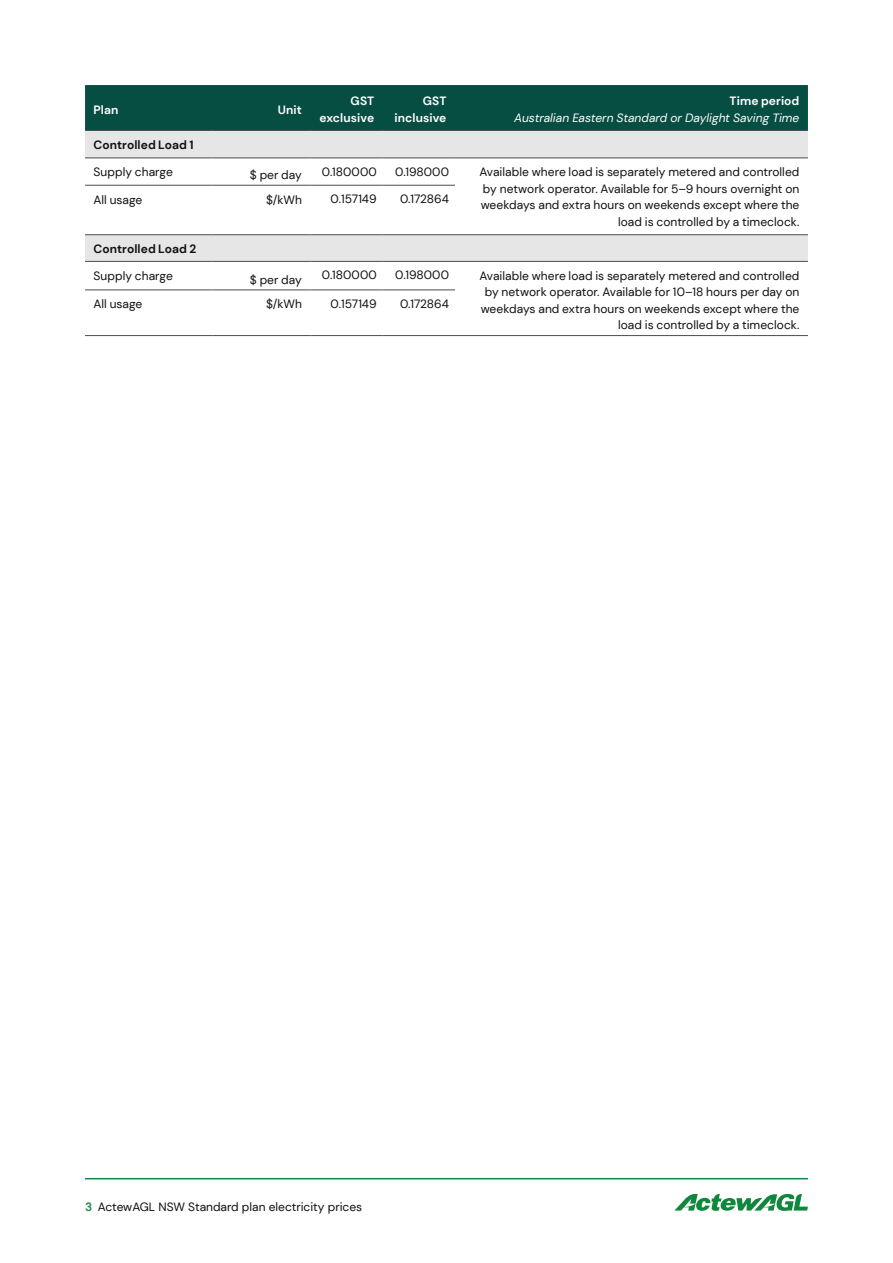
<style>
.page{position:relative;width:893px;height:1263px;background:#fff}
.page>*{position:absolute;margin:0;border:0;box-sizing:border-box;transform-origin:0 0}
.Table_body_right_align{font:12px/16.5px "DM Sans";color:#0f0f0f;text-align:right}
.Table_body_right_align-2{font:italic 12px/16.5px "DM Sans";color:#fff;text-align:right}
.Table_body{font:12px "DM Sans";letter-spacing:.005em;color:#0f0f0f}
.Table_body-2{font:700 12px "DM Sans";letter-spacing:.005em;color:#0f0f0f}
.Table_body_right_align-3{font:700 12px/16.5px "DM Sans";letter-spacing:.01em;color:#fff;text-align:right}
.Table_body-3{font:700 12px "DM Sans";color:#fff}
.s1{font-weight:700;font-style:normal}
.s2{font-weight:700;color:#1f8e49}
</style>
<div class="page">
<hr style="left:85px;top:1178px;width:723px;height:1px;background:#11873d">
<svg style="left:674px;top:1194px;width:134px;height:17px"></svg>
<div style="left:85px;top:85px;width:723px;height:45px;background:#064d42"></div>
<svg style="left:85px;top:131px;width:723px;height:130px"></svg>
<hr style="left:85px;top:130px;width:128px;height:1px;background:#4d4d4d">
<hr style="left:213px;top:130px;width:97px;height:1px;background:#4d4d4d">
<hr style="left:310px;top:130px;width:73px;height:1px;background:#4d4d4d">
<hr style="left:383px;top:130px;width:72px;height:1px;background:#4d4d4d">
<hr style="left:455px;top:130px;width:353px;height:1px;background:#4d4d4d">
<hr style="left:455px;top:335px;width:353px;height:1px;background:#4d4d4d">
<hr style="left:85px;top:290px;width:128px;height:1px;background:#4d4d4d">
<hr style="left:213px;top:290px;width:97px;height:1px;background:#4d4d4d">
<hr style="left:85px;top:335px;width:128px;height:1px;background:#4d4d4d">
<hr style="left:213px;top:335px;width:97px;height:1px;background:#4d4d4d">
<hr style="left:85px;top:185px;width:128px;height:1px;background:#4d4d4d">
<hr style="left:213px;top:185px;width:97px;height:1px;background:#4d4d4d">
<hr style="left:85px;top:158px;width:128px;height:1px;background:#4d4d4d">
<hr style="left:213px;top:158px;width:97px;height:1px;background:#4d4d4d">
<hr style="left:455px;top:158px;width:353px;height:1px;background:#4d4d4d">
<hr style="left:85px;top:234px;width:128px;height:1px;background:#4d4d4d">
<hr style="left:213px;top:234px;width:97px;height:1px;background:#4d4d4d">
<hr style="left:455px;top:234px;width:353px;height:1px;background:#4d4d4d">
<hr style="left:85px;top:261px;width:128px;height:1px;background:#4d4d4d">
<hr style="left:213px;top:261px;width:97px;height:1px;background:#4d4d4d">
<hr style="left:455px;top:261px;width:353px;height:1px;background:#4d4d4d">
<hr style="left:310px;top:185px;width:73px;height:1px;background:#4d4d4d">
<hr style="left:383px;top:185px;width:72px;height:1px;background:#4d4d4d">
<hr style="left:310px;top:234px;width:73px;height:1px;background:#4d4d4d">
<hr style="left:383px;top:234px;width:72px;height:1px;background:#4d4d4d">
<hr style="left:310px;top:290px;width:73px;height:1px;background:#4d4d4d">
<hr style="left:383px;top:290px;width:72px;height:1px;background:#4d4d4d">
<hr style="left:310px;top:335px;width:73px;height:1px;background:#4d4d4d">
<hr style="left:383px;top:335px;width:72px;height:1px;background:#4d4d4d">
<hr style="left:310px;top:158px;width:73px;height:1px;background:#4d4d4d">
<hr style="left:383px;top:158px;width:72px;height:1px;background:#4d4d4d">
<hr style="left:310px;top:261px;width:73px;height:1px;background:#4d4d4d">
<hr style="left:383px;top:261px;width:72px;height:1px;background:#4d4d4d">
<p class="Table_body-3" style="left:94px;top:102px;width:26px">Plan</p>
<p class="Table_body_right_align-3" style="left:278px;top:101px;width:26px">Unit</p>
<p class="Table_body_right_align-3" style="left:319px;top:93px;width:56px">GST exclusive</p>
<p class="Table_body_right_align-3" style="left:394px;top:93px;width:53px">GST inclusive</p>
<p class="Table_body_right_align-2" style="left:514px;top:93px;width:287px"><span class="s1">Time period<br></span>Australian Eastern Standard or Daylight Saving Time</p>
<p class="Table_body-2" style="left:94px;top:137px;width:101px">Controlled Load 1</p>
<p class="Table_body" style="left:94px;top:165px;width:81px">Supply charge</p>
<p class="Table_body_right_align" style="left:250px;top:166px;width:53px">$ per day</p>
<p class="Table_body_right_align" style="left:322px;top:163px;width:56px">0.180000</p>
<p class="Table_body_right_align" style="left:395px;top:163px;width:55px">0.198000</p>
<p class="Table_body_right_align" style="left:479px;top:164px;width:322px">Available where load is separately metered and controlled by network operator. Available for 5–9 hours overnight on weekdays and extra hours on weekends except where the load is controlled by a timeclock.</p>
<p class="Table_body" style="left:94px;top:192px;width:50px">All usage</p>
<p class="Table_body_right_align" style="left:266px;top:191px;width:37px">$/kWh</p>
<p class="Table_body_right_align" style="left:331px;top:191px;width:48px">0.157149</p>
<p class="Table_body_right_align" style="left:400px;top:191px;width:50px">0.172864</p>
<p class="Table_body-2" style="left:94px;top:241px;width:104px">Controlled Load 2</p>
<p class="Table_body" style="left:94px;top:268px;width:81px">Supply charge</p>
<p class="Table_body_right_align" style="left:250px;top:271px;width:53px">$ per day</p>
<p class="Table_body_right_align" style="left:322px;top:267px;width:56px">0.180000</p>
<p class="Table_body_right_align" style="left:395px;top:267px;width:55px">0.198000</p>
<p class="Table_body_right_align" style="left:479px;top:267px;width:322px">Available where load is separately metered and controlled by network operator. Available for 10–18 hours per day on weekdays and extra hours on weekends except where the load is controlled by a timeclock.</p>
<p class="Table_body" style="left:94px;top:297px;width:50px">All usage</p>
<p class="Table_body_right_align" style="left:266px;top:296px;width:37px">$/kWh</p>
<p class="Table_body_right_align" style="left:331px;top:295px;width:48px">0.157149</p>
<p class="Table_body_right_align" style="left:400px;top:295px;width:50px">0.172864</p>
<p class="Table_body_right_align" style="left:85px;top:1198px;width:279px"><span class="s2">3</span> ActewAGL NSW Standard plan electricity prices</p>
</div>
